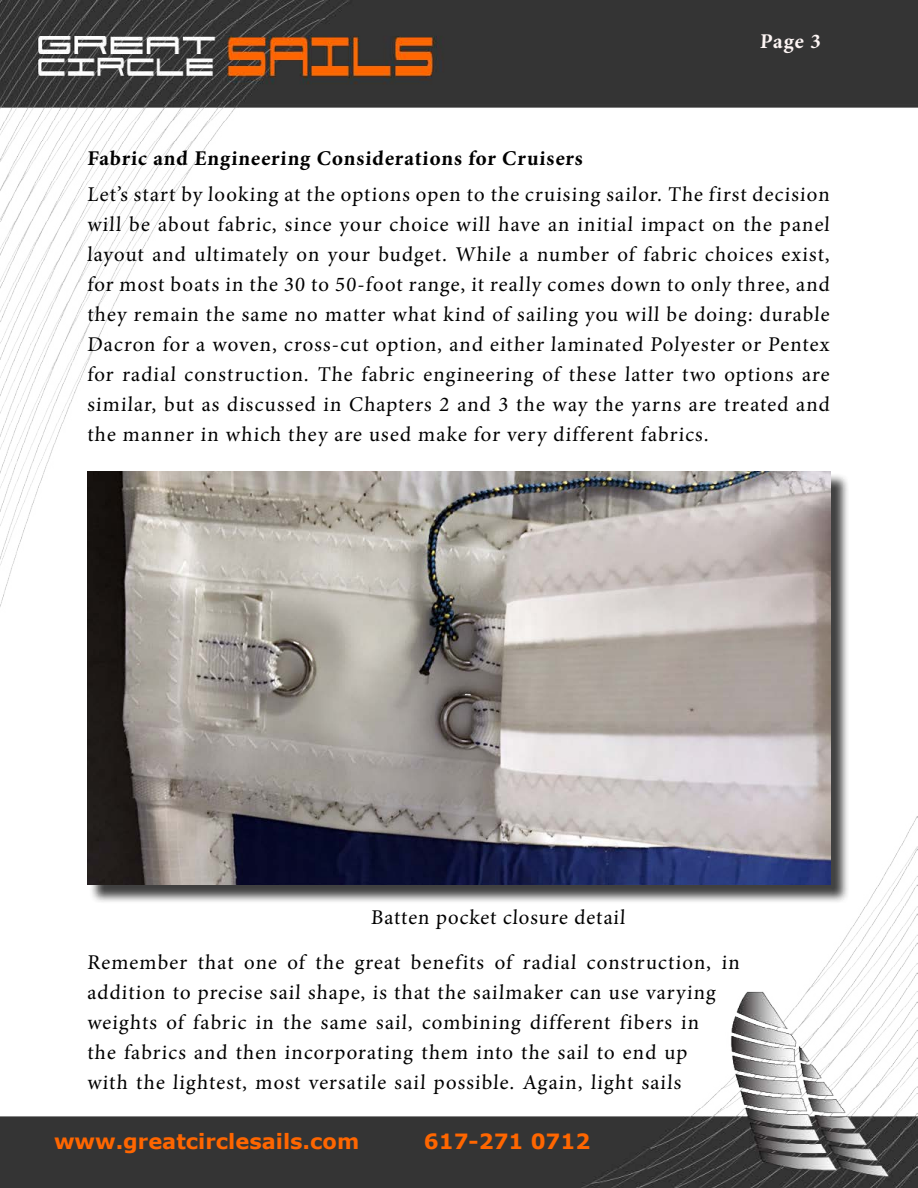
<style>
.page{position:relative;width:918px;height:1188px;background:#fff}
.page>*{position:absolute;margin:0;border:0;box-sizing:border-box;transform-origin:0 0}
.t1{font:21px/30px "Minion Pro";letter-spacing:.05em;color:#000;text-align:justify}
.t2{font:700 21px "Minion Pro";color:#000}
.t3{font:700 21px "Verdana";color:#f60}
.t4{font:700 21px "Minion Pro";color:#fef6f5}
</style>
<div class="page">
<img style="left:0;top:0;width:918px;height:1188px">
<div style="left:89px;top:473px;width:761px;height:431px;background:#000;opacity:.75"></div>
<img style="left:87px;top:471px;width:744px;height:414px">
<p class="t4" style="left:760px;top:27px;width:64px">Page 3</p>
<p class="t2" style="left:87px;top:144px;width:499px">Fabric and Engineering Considerations for Cruisers</p>
<p class="t1" style="left:87px;top:180px;width:746px">Let’s start by looking at the options open to the cruising sailor. The first decision will be about fabric, since your choice will have an initial impact on the panel layout and ultimately on your budget. While a number of fabric choices exist, for most boats in the 30 to 50-foot range, it really comes down to only three, and they remain the same no matter what kind of sailing you will be doing: durable Dacron for a woven, cross-cut option, and either laminated Polyester or Pentex for radial construction. The fabric engineering of these latter two options are similar, but as discussed in Chapters 2 and 3 the way the yarns are treated and the manner in which they are used make for very different fabrics.</p>
<p class="t1" style="left:371px;top:903px;width:257px">Batten pocket closure detail</p>
<p class="t1" style="left:87px;top:948px;width:656px;text-align:left">Remember that one of the great benefits of radial construction, in addition to precise sail shape, is that the sailmaker can use varying weights of fabric in the same sail, combining different fibers in<br>the fabrics and then incorporating them into the sail to end up<br>with the lightest, most versatile sail possible. Again, light sails</p>
<p class="t3" style="left:54px;top:1127px;width:307px">www.greatcirclesails.com</p>
<p class="t3" style="left:424px;top:1127px;width:168px">617-271 0712</p>
</div>
